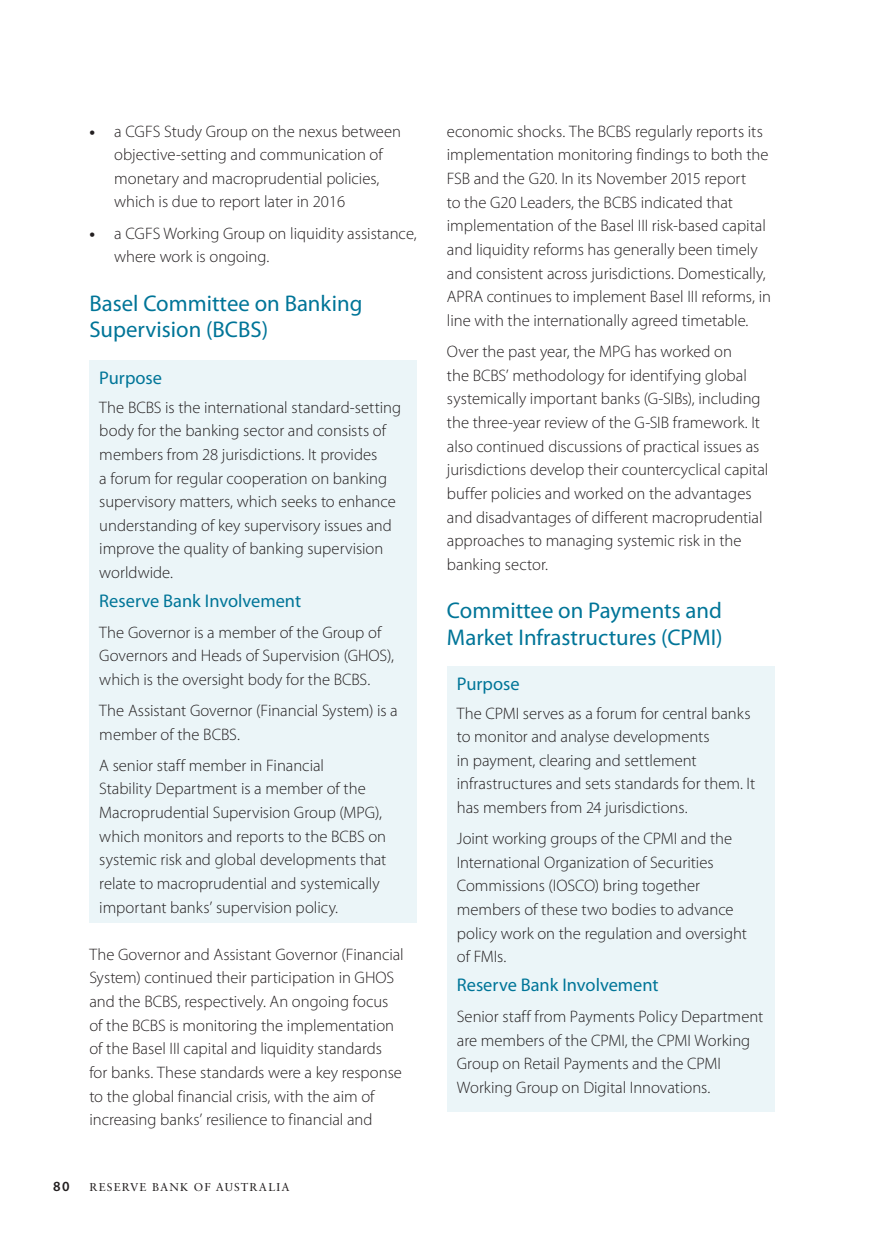
<style>
.page{position:relative;width:874px;height:1241px;background:#fff}
.page>*{position:absolute;margin:0;border:0;box-sizing:border-box;transform-origin:0 0}
.Heading_1{font:22.75px/26.2px "Myriad Pro";color:#007598}
.Body_Copy{font:18.38px "Myriad Pro";color:#007598}
.Heading_2{font:18.38px "Myriad Pro";color:#007598}
.Body_Copy-2{font:300 16.62px/23.6px "Myriad Pro";color:#231f20}
.t1{font:600 14px "Myriad Pro";color:#231f20}
.t2{font:11.38px "Sabon LT Std";letter-spacing:.1em;color:#231f20}
.s1{font-weight:700}
</style>
<div class="page">
<div style="left:89px;top:360px;width:328px;height:562px;background:#ebf5f8"></div>
<div style="left:446px;top:666px;width:328px;height:445px;background:#ebf5f8"></div>
<p class="Body_Copy-2" style="left:114px;top:119px;width:288px;text-indent:-25px"><span class="s1">•</span> a CGFS Study Group on the nexus between objective-setting and communication of monetary and macroprudential policies, which is due to report later in 2016</p>
<p class="Body_Copy-2" style="left:114px;top:221px;width:304px;text-indent:-25px"><span class="s1">•</span> a CGFS Working Group on liquidity assistance, where work is ongoing.</p>
<p class="Heading_1" style="left:89px;top:290px;width:274px">Basel Committee on Banking<br>Supervision (BCBS)</p>
<p class="Heading_2" style="left:99px;top:366px;width:64px">Purpose</p>
<p class="Body_Copy-2" style="left:99px;top:395px;width:303px">The BCBS is the international standard-setting body for the banking sector and consists of members from 28 jurisdictions. It provides<br>a forum for regular cooperation on banking supervisory matters, which seeks to enhance understanding of key supervisory issues and improve the quality of banking supervision worldwide.</p>
<p class="Body_Copy" style="left:99px;top:589px;width:203px">Reserve Bank Involvement</p>
<p class="Body_Copy-2" style="left:99px;top:620px;width:296px">The Governor is a member of the Group of<br>Governors and Heads of Supervision (GHOS), which is the oversight body for the BCBS.</p>
<p class="Body_Copy-2" style="left:99px;top:698px;width:300px">The Assistant Governor (Financial System) is a member of the BCBS.</p>
<p class="Body_Copy-2" style="left:99px;top:753px;width:288px">A senior staff member in Financial<br>Stability Department is a member of the Macroprudential Supervision Group (MPG), which monitors and reports to the BCBS on systemic risk and global developments that relate to macroprudential and systemically important banks’ supervision policy.</p>
<p class="Body_Copy-2" style="left:89px;top:942px;width:316px">The Governor and Assistant Governor (Financial System) continued their participation in GHOS and the BCBS, respectively. An ongoing focus of the BCBS is monitoring the implementation of the Basel III capital and liquidity standards for banks. These standards were a key response to the global financial crisis, with the aim of increasing banks’ resilience to financial and</p>
<p class="t1" style="left:53px;top:1177px;width:18px">80</p>
<p class="t2" style="left:89px;top:1180px;width:201px">RESERVE BANK OF AUSTRALIA</p>
<p class="Body_Copy-2" style="left:446px;top:119px;width:325px">economic shocks. The BCBS regularly reports its implementation monitoring findings to both the FSB and the G20. In its November 2015 report<br>to the G20 Leaders, the BCBS indicated that implementation of the Basel III risk-based capital and liquidity reforms has generally been timely and consistent across jurisdictions. Domestically, APRA continues to implement Basel III reforms, in line with the internationally agreed timetable.</p>
<p class="Body_Copy-2" style="left:446px;top:339px;width:323px">Over the past year, the MPG has worked on<br>the BCBS’ methodology for identifying global systemically important banks (G-SIBs), including the three-year review of the G-SIB framework. It also continued discussions of practical issues as jurisdictions develop their countercyclical capital buffer policies and worked on the advantages and disadvantages of different macroprudential approaches to managing systemic risk in the banking sector.</p>
<p class="Heading_1" style="left:446px;top:597px;width:277px">Committee on Payments and<br>Market Infrastructures (CPMI)</p>
<p class="Heading_2" style="left:456px;top:672px;width:64px">Purpose</p>
<p class="Body_Copy-2" style="left:456px;top:701px;width:300px">The CPMI serves as a forum for central banks to monitor and analyse developments<br>in payment, clearing and settlement infrastructures and sets standards for them. It has members from 24 jurisdictions.</p>
<p class="Body_Copy-2" style="left:456px;top:826px;width:291px">Joint working groups of the CPMI and the International Organization of Securities Commissions (IOSCO) bring together members of these two bodies to advance policy work on the regulation and oversight of FMIs.</p>
<p class="Body_Copy" style="left:456px;top:973px;width:203px">Reserve Bank Involvement</p>
<p class="Body_Copy-2" style="left:456px;top:1004px;width:308px">Senior staff from Payments Policy Department are members of the CPMI, the CPMI Working Group on Retail Payments and the CPMI Working Group on Digital Innovations.</p>
</div>
